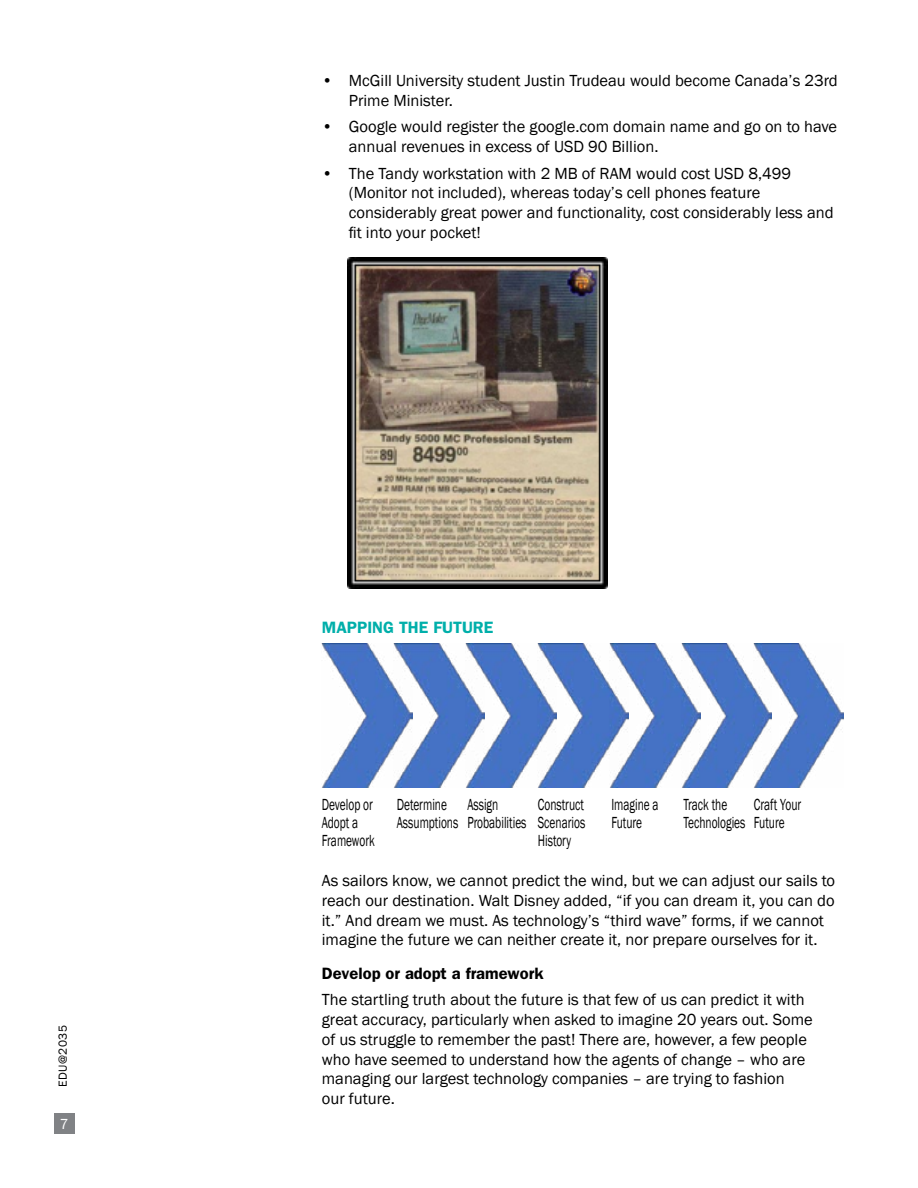
<style>
.page{position:relative;width:918px;height:1188px;background:#fff}
.page>*{position:absolute;margin:0;border:0;box-sizing:border-box;transform-origin:0 0}
.t1{font:16.5px/19.8px "Franklin Gothic";color:#000}
.t2{font:16.5px "Franklin Gothic";color:#000;scale:.69 1}
.t3{font:600 16.5px "Franklin Gothic";color:#000}
.t4{font:600 16.5px "Franklin Gothic";color:#00afaa}
.t5{font:15px "Franklin Gothic";color:#fff}
.t6{font:12px "Franklin Gothic";letter-spacing:.03em;color:#000}
</style>
<div class="page">
<div style="left:54px;top:1114px;width:20px;height:20px;background:#808285"></div>
<img style="left:348px;top:257px;width:259px;height:332px">
<img style="left:322px;top:644px;width:72px;height:143px">
<img style="left:394px;top:644px;width:72px;height:143px">
<img style="left:466px;top:644px;width:71px;height:143px">
<img style="left:537px;top:644px;width:72px;height:143px">
<img style="left:609px;top:644px;width:72px;height:143px">
<img style="left:681px;top:644px;width:72px;height:143px">
<img style="left:753px;top:644px;width:91px;height:143px">
<p class="t6" style="left:55px;top:1087px;width:63px;rotate:-90deg">EDU@2035</p>
<p class="t5" style="left:60px;top:1115px;width:10px">7</p>
<p class="t1" style="left:349px;top:71px;width:490px;text-indent:-27px">• McGill University student Justin Trudeau would become Canada’s 23rd<br>Prime Minister.</p>
<p class="t1" style="left:349px;top:117px;width:490px;text-indent:-27px">• Google would register the google.com domain name and go on to have annual revenues in excess of USD 90 Billion.</p>
<p class="t1" style="left:349px;top:163px;width:486px;text-indent:-27px">• The Tandy workstation with 2 MB of RAM would cost USD 8,499 (Monitor not included), whereas today’s cell phones feature considerably great power and functionality, cost considerably less and fit into your pocket!</p>
<p class="t4" style="left:322px;top:618px;width:173px">MAPPING THE FUTURE</p>
<p class="t2" style="left:322px;top:795px;width:76px">Develop or</p>
<p class="t2" style="left:397px;top:795px;width:149px">Determine Assign</p>
<p class="t2" style="left:538px;top:795px;width:68px">Construct</p>
<p class="t2" style="left:611px;top:795px;width:70px">Imagine a</p>
<p class="t2" style="left:683px;top:795px;width:65px">Track the</p>
<p class="t2" style="left:754px;top:795px;width:70px">Craft Your</p>
<p class="t2" style="left:322px;top:813px;width:54px">Adopt a</p>
<p class="t2" style="left:397px;top:813px;width:275px">Assumptions Probabilities Scenarios</p>
<p class="t2" style="left:611px;top:813px;width:46px">Future</p>
<p class="t2" style="left:683px;top:813px;width:148px">Technologies Future</p>
<p class="t2" style="left:322px;top:831px;width:78px">Framework</p>
<p class="t2" style="left:538px;top:831px;width:50px">History</p>
<p class="t1" style="left:322px;top:871px;width:515px">As sailors know, we cannot predict the wind, but we can adjust our sails to reach our destination. Walt Disney added, “if you can dream it, you can do it.” And dream we must. As technology’s “third wave” forms, if we cannot imagine the future we can neither create it, nor prepare ourselves for it.</p>
<p class="t3" style="left:322px;top:963px;width:223px">Develop or adopt a framework</p>
<p class="t1" style="left:322px;top:990px;width:493px">The startling truth about the future is that few of us can predict it with great accuracy, particularly when asked to imagine 20 years out. Some of us struggle to remember the past! There are, however, a few people who have seemed to understand how the agents of change – who are managing our largest technology companies – are trying to fashion<br>our future.</p>
</div>
